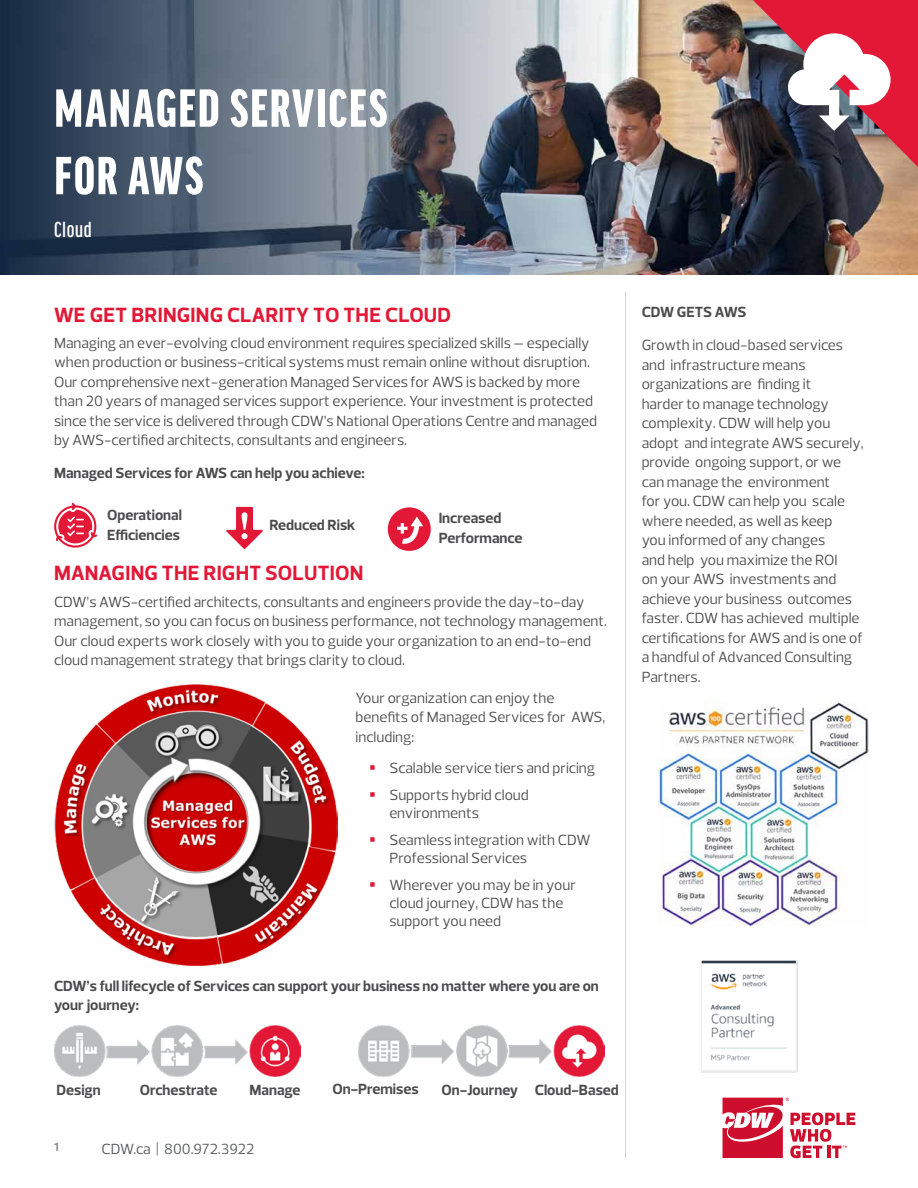
<style>
.page{position:relative;width:918px;height:1188px;background:#fff}
.page>*{position:absolute;margin:0;border:0;box-sizing:border-box;transform-origin:0 0}
.WE_Get_Headings__Bla{font:900 extra-condensed 57px "Good Headline Pro";letter-spacing:.035em;color:#fff}
.Payoff__Red{font:500 extra-condensed 23.25px "Good Headline Pro";letter-spacing:.025em;color:#fff}
.Section_Header__Red{font:700 21px "Prelo";letter-spacing:.015em;color:#e31837}
.Body_-_Prelo__85__Bl{font:15px/19.5px "Prelo";color:#4c4c4e}
.Body_-_Prelo__85__Bl-2{font:700 15px/19.5px "Prelo";color:#4c4c4e}
.t1{font:15px "Prelo";color:#58595b}
.t2{font:700 12px "Prelo";color:#898b8e}
</style>
<div class="page">
<img style="left:0;top:0;width:918px;height:274px">
<img style="left:658px;top:702px;width:211px;height:223px">
<img style="left:700px;top:960px;width:98px;height:113px">
<hr style="left:625px;top:292px;width:1px;height:866px;background:#d2d1cf">
<svg style="left:753px;top:0;width:165px;height:167px"></svg>
<svg style="left:723px;top:1098px;width:132px;height:60px"></svg>
<svg style="left:54px;top:503px;width:43px;height:45px"></svg>
<svg style="left:226px;top:507px;width:37px;height:42px"></svg>
<svg style="left:388px;top:507px;width:43px;height:44px"></svg>
<img style="left:54px;top:1025px;width:246px;height:52px">
<img style="left:358px;top:1025px;width:246px;height:51px">
<img style="left:54px;top:685px;width:284px;height:281px">
<p class="WE_Get_Headings__Bla" style="left:54px;top:80px;width:334px">MANAGED SERVICES</p>
<p class="WE_Get_Headings__Bla" style="left:54px;top:148px;width:150px">FOR AWS</p>
<p class="Payoff__Red" style="left:54px;top:218px;width:39px">Cloud</p>
<p class="Section_Header__Red" style="left:54px;top:301px;width:399px">WE GET BRINGING CLARITY TO THE CLOUD</p>
<p class="Body_-_Prelo__85__Bl" style="left:54px;top:333px;width:545px">Managing an ever-evolving cloud environment requires specialized skills — especially when production or business-critical systems must remain online without disruption.<br>Our comprehensive next-generation Managed Services for AWS is backed by more than 20 years of managed services support experience. Your investment is protected since the service is delivered through CDW’s National Operations Centre and managed by AWS-certified architects, consultants and engineers.</p>
<p class="Body_-_Prelo__85__Bl-2" style="left:54px;top:464px;width:312px">Managed Services for AWS can help you achieve:</p>
<p class="Body_-_Prelo__85__Bl-2" style="left:107px;top:505px;width:76px">Operational<br>Efficiencies</p>
<p class="Body_-_Prelo__85__Bl-2" style="left:269px;top:515px;width:88px">Reduced Risk</p>
<p class="Body_-_Prelo__85__Bl-2" style="left:439px;top:508px;width:85px">Increased<br>Performance</p>
<p class="Section_Header__Red" style="left:54px;top:560px;width:311px">MANAGING THE RIGHT SOLUTION</p>
<p class="Body_-_Prelo__85__Bl" style="left:54px;top:592px;width:555px">CDW’s AWS-certified architects, consultants and engineers provide the day-to-day management, so you can focus on business performance, not technology management.<br>Our cloud experts work closely with you to guide your organization to an end-to-end cloud management strategy that brings clarity to cloud.</p>
<p class="Body_-_Prelo__85__Bl" style="left:356px;top:688px;width:251px">Your organization can enjoy the benefits of Managed Services for AWS, including:</p>
<p class="Body_-_Prelo__85__Bl" style="left:389px;top:758px;width:207px">Scalable service tiers and pricing</p>
<p class="Body_-_Prelo__85__Bl" style="left:389px;top:786px;width:141px;line-height:18px">Supports hybrid cloud environments</p>
<p class="Body_-_Prelo__85__Bl" style="left:389px;top:831px;width:203px;line-height:18px">Seamless integration with CDW<br>Professional Services</p>
<p class="Body_-_Prelo__85__Bl" style="left:389px;top:876px;width:188px;line-height:18px">Wherever you may be in your cloud journey, CDW has the support you need</p>
<p class="Body_-_Prelo__85__Bl-2" style="left:54px;top:976px;width:546px">CDW’s full lifecycle of Services can support your business no matter where you are on your journey:</p>
<p class="Body_-_Prelo__85__Bl-2" style="left:642px;top:302px;width:106px">CDW GETS AWS</p>
<p class="Body_-_Prelo__85__Bl" style="left:642px;top:335px;width:224px">Growth in cloud-based services and infrastructure means organizations are finding it<br>harder to manage technology complexity. CDW will help you adopt and integrate AWS securely, provide ongoing support, or we can manage the environment<br>for you. CDW can help you scale where needed, as well as keep<br>you informed of any changes<br>and help you maximize the ROI<br>on your AWS investments and achieve your business outcomes faster. CDW has achieved multiple certifications for AWS and is one of a handful of Advanced Consulting<br>Partners.</p>
<p class="Body_-_Prelo__85__Bl-2" style="left:57px;top:1081px;width:46px">Design</p>
<p class="Body_-_Prelo__85__Bl-2" style="left:140px;top:1081px;width:79px">Orchestrate</p>
<p class="Body_-_Prelo__85__Bl-2" style="left:250px;top:1081px;width:52px">Manage</p>
<p class="Body_-_Prelo__85__Bl-2" style="left:333px;top:1080px;width:88px">On-Premises</p>
<p class="Body_-_Prelo__85__Bl-2" style="left:442px;top:1081px;width:78px">On-Journey</p>
<p class="Body_-_Prelo__85__Bl-2" style="left:535px;top:1081px;width:85px">Cloud-Based</p>
<p class="t2" style="left:54px;top:1139px;width:6px">1</p>
<p class="t1" style="left:102px;top:1139px;width:154px">CDW.ca | 800.972.3922</p>
</div>
